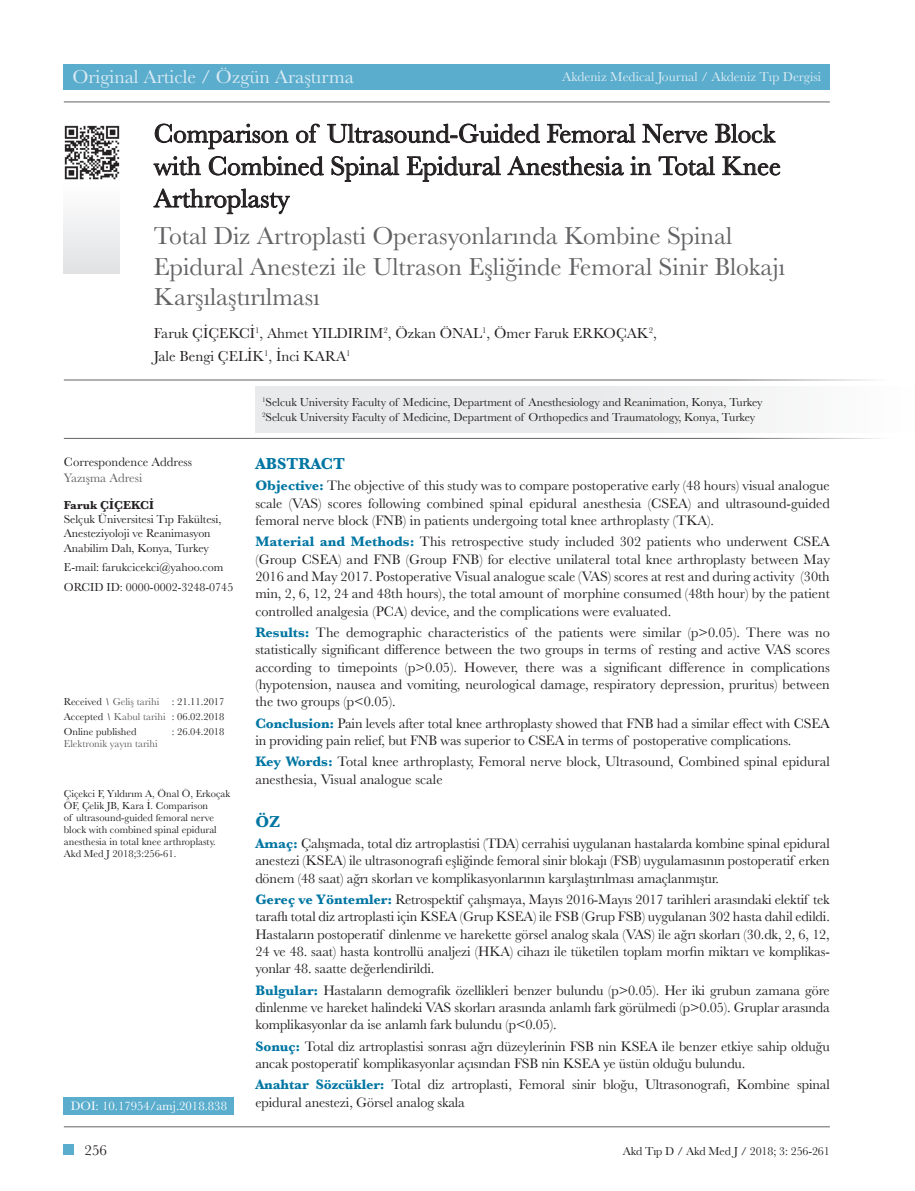
<style>
.page{position:relative;width:915px;height:1191px;background:#fff}
.page>*{position:absolute;margin:0;border:0;box-sizing:border-box;transform-origin:0 0}
.t1{font:27px/32.4px "Baskerville";color:#231f20}
.t2{font:25.5px/30.6px "Baskerville";color:#636366}
.t3{font:19.5px "Baskerville";color:#daebf4}
.t4{font:700 16.5px "Baskerville";color:#0076a3}
.t5{font:15px/22.5px "Baskerville";color:#231f20}
.t6{font:14.25px/17.2px "Baskerville";letter-spacing:-.01em;color:#231f20;text-align:justify}
.t7{font:13.5px "Baskerville";color:#daebf4}
.t8{font:12.75px "Baskerville";color:#fff}
.t9{font:12.75px "Baskerville";color:#231f20}
.t10{font:12.75px "Baskerville";color:#636366}
.t11{font:12px/14.4px "Baskerville";letter-spacing:-.005em;color:#231f20}
.t12{font:700 12px "Baskerville";color:#231f20}
.t13{font:10.5px/12px "Baskerville";color:#231f20;text-align:justify}
.t14{font:10.5px "Baskerville";color:#636366}
.s1{font-style:italic}
.s2{color:#636366}
.s3{font-weight:700;color:#0076a3}
</style>
<div class="page">
<div style="left:64px;top:1144px;width:10px;height:10px;background:#5aadcd"></div>
<hr style="left:64px;top:102px;width:765px;height:1px;background:#636366">
<div style="left:64px;top:1097px;width:170px;height:17px;background:#5aadcd"></div>
<hr style="left:64px;top:1126px;width:765px;height:1px;background:#636366">
<div style="left:64px;top:183px;width:56px;height:91px;background:linear-gradient(to bottom,#fffeff,#e1e1e3)"></div>
<div style="left:64px;top:64px;width:765px;height:25px;background:#5aadcd"></div>
<hr style="left:64px;top:379px;width:850px;height:1px;background:#636366">
<hr style="left:64px;top:438px;width:850px;height:1px;background:#636366">
<div style="left:255px;top:386px;width:659px;height:47px;background:linear-gradient(to right,#e4e5e6,#f9f9f9)"></div>
<svg style="left:155px;top:124px;width:133px;height:25px"></svg>
<svg style="left:296px;top:124px;width:23px;height:19px"></svg>
<svg style="left:327px;top:124px;width:212px;height:19px"></svg>
<svg style="left:547px;top:124px;width:88px;height:19px"></svg>
<svg style="left:642px;top:124px;width:65px;height:19px"></svg>
<svg style="left:714px;top:124px;width:61px;height:19px"></svg>
<svg style="left:153px;top:156px;width:48px;height:19px"></svg>
<svg style="left:209px;top:156px;width:114px;height:19px"></svg>
<svg style="left:331px;top:156px;width:68px;height:26px"></svg>
<svg style="left:406px;top:156px;width:94px;height:26px"></svg>
<svg style="left:507px;top:156px;width:116px;height:19px"></svg>
<svg style="left:630px;top:156px;width:21px;height:19px"></svg>
<svg style="left:658px;top:156px;width:56px;height:19px"></svg>
<svg style="left:722px;top:156px;width:58px;height:19px"></svg>
<svg style="left:153px;top:188px;width:137px;height:26px"></svg>
<img style="left:64px;top:125px;width:56px;height:55px">
<h3 class="t3" style="left:72px;top:64px;width:283px">Original Article / Özgün Araştırma</h3>
<p class="t7" style="left:562px;top:68px;width:260px">Akdeniz Medical Journal / Akdeniz Tıp Dergisi</p>
<h1 class="t1" style="left:154px;top:118px;width:628px">Comparison of Ultrasound-Guided Femoral Nerve Block with Combined Spinal Epidural Anesthesia in Total Knee<br>Arthroplasty</h1>
<h2 class="t2" style="left:154px;top:221px;width:632px">Total Diz Artroplasti Operasyonlarında Kombine Spinal<br>Epidural Anestezi ile Ultrason Eşliğinde Femoral Sinir Blokajı<br>Karşılaştırılması</h2>
<p class="t5" style="left:154px;top:322px;width:504px">Faruk ÇİÇEKCİ<sup>1</sup>, Ahmet YILDIRIM<sup>2</sup>, Özkan ÖNAL<sup>1</sup>, Ömer Faruk ERKOÇAK<sup>2</sup>,<br>Jale Bengi ÇELİK<sup>1</sup>, İnci KARA<sup>1</sup></p>
<p class="t9" style="left:64px;top:454px;width:130px">Correspondence Address</p>
<p class="t10" style="left:64px;top:469px;width:80px">Yazışma Adresi</p>
<p class="t12" style="left:64px;top:496px;width:91px">Faruk ÇİÇEKCİ</p>
<p class="t11" style="left:64px;top:512px;width:159px">Selçuk Üniversitesi Tıp Fakültesi,<br>Anesteziyoloji ve Reanimasyon<br>Anabilim Dalı, Konya, Turkey</p>
<p class="t11" style="left:64px;top:556px;width:171px;line-height:20.5px">E-mail: farukcicekci@yahoo.com<br>ORCID ID: 0000-0002-3248-0745</p>
<p class="t13" style="left:64px;top:694px;width:162px;line-height:15px">Received <span class="s1">\</span> <span class="s2">Geliş tarihi</span> : 21.11.2017<br>Accepted <span class="s1">\</span> <span class="s2">Kabul tarihi</span> : 06.02.2018<br>Online published</p>
<p class="t13" style="left:172px;top:726px;width:54px">: 26.04.2018</p>
<p class="t14" style="left:64px;top:737px;width:95px">Elektronik yayın tarihi</p>
<p class="t13" style="left:64px;top:787px;width:168px;text-align:left">Çiçekci F, Yıldırım A, Önal Ö, Erkoçak ÖF, Çelik JB, Kara İ. Comparison<br>of ultrasound-guided femoral nerve block with combined spinal epidural anesthesia in total knee arthroplasty.<br>Akd Med J 2018;3:256-61.</p>
<p class="t8" style="left:71px;top:1098px;width:158px">DOI: 10.17954/amj.2018.838</p>
<p class="t11" style="left:262px;top:395px;width:502px"><sup>1</sup>Selcuk University Faculty of Medicine, Department of Anesthesiology and Reanimation, Konya, Turkey<br><sup>2</sup>Selcuk University Faculty of Medicine, Department of Orthopedics and Traumatology, Konya, Turkey</p>
<p class="t4" style="left:255px;top:452px;width:91px">ABSTRACT</p>
<p class="t6" style="left:255px;top:477px;width:576px"><span class="s3">Objective:</span> The objective of this study was to compare postoperative early (48 hours) visual analogue scale (VAS) scores following combined spinal epidural anesthesia (CSEA) and ultrasound-guided femoral nerve block (FNB) in patients undergoing total knee arthroplasty (TKA).</p>
<p class="t6" style="left:255px;top:533px;width:576px"><span class="s3">Material and Methods:</span> This retrospective study included 302 patients who underwent CSEA (Group CSEA) and FNB (Group FNB) for elective unilateral total knee arthroplasty between May 2016 and May 2017. Postoperative Visual analogue scale (VAS) scores at rest and during activity (30th min, 2, 6, 12, 24 and 48th hours), the total amount of morphine consumed (48th hour) by the patient controlled analgesia (PCA) device, and the complications were evaluated.</p>
<p class="t6" style="left:255px;top:624px;width:576px"><span class="s3">Results:</span> The demographic characteristics of the patients were similar (p&gt;0.05). There was no statistically significant difference between the two groups in terms of resting and active VAS scores according to timepoints (p&gt;0.05). However, there was a significant difference in complications (hypotension, nausea and vomiting, neurological damage, respiratory depression, pruritus) between the two groups (p&lt;0.05).</p>
<p class="t6" style="left:255px;top:714px;width:575px"><span class="s3">Conclusion:</span> Pain levels after total knee arthroplasty showed that FNB had a similar effect with CSEA in providing pain relief, but FNB was superior to CSEA in terms of postoperative complications.</p>
<p class="t6" style="left:255px;top:753px;width:576px"><span class="s3">Key Words:</span> Total knee arthroplasty, Femoral nerve block, Ultrasound, Combined spinal epidural anesthesia, Visual analogue scale</p>
<p class="t4" style="left:255px;top:809px;width:26px">ÖZ</p>
<p class="t6" style="left:255px;top:835px;width:576px"><span class="s3">Amaç:</span> Çalışmada, total diz artroplastisi (TDA) cerrahisi uygulanan hastalarda kombine spinal epidural anestezi (KSEA) ile ultrasonografi eşliğinde femoral sinir blokajı (FSB) uygulamasının postoperatif erken dönem (48 saat) ağrı skorları ve komplikasyonlarının karşılaştırılması amaçlanmıştır.</p>
<p class="t6" style="left:255px;top:891px;width:576px"><span class="s3">Gereç ve Yöntemler:</span> Retrospektif çalışmaya, Mayıs 2016-Mayıs 2017 tarihleri arasındaki elektif tek taraflı total diz artroplasti için KSEA (Grup KSEA) ile FSB (Grup FSB) uygulanan 302 hasta dahil edildi.<br>Hastaların postoperatif dinlenme ve harekette görsel analog skala (VAS) ile ağrı skorları (30.dk, 2, 6, 12, 24 ve 48. saat) hasta kontrollü analjezi (HKA) cihazı ile tüketilen toplam morfin miktarı ve komplikas&shy;yonlar 48. saatte değerlendirildi.</p>
<p class="t6" style="left:255px;top:981px;width:576px"><span class="s3">Bulgular:</span> Hastaların demografik özellikleri benzer bulundu (p&gt;0.05). Her iki grubun zamana göre dinlenme ve hareket halindeki VAS skorları arasında anlamlı fark görülmedi (p&gt;0.05). Gruplar arasında komplikasyonlar da ise anlamlı fark bulundu (p&lt;0.05).</p>
<p class="t6" style="left:255px;top:1037px;width:575px"><span class="s3">Sonuç:</span> Total diz artroplastisi sonrası ağrı düzeylerinin FSB nin KSEA ile benzer etkiye sahip olduğu ancak postoperatif komplikasyonlar açısından FSB nin KSEA ye üstün olduğu bulundu.</p>
<p class="t6" style="left:255px;top:1076px;width:576px"><span class="s3">Anahtar Sözcükler:</span> Total diz artroplasti, Femoral sinir bloğu, Ultrasonografi, Kombine spinal epidural anestezi, Görsel analog skala</p>
<p class="t5" style="left:84px;top:1138px;width:24px">256</p>
<p class="t11" style="left:622px;top:1144px;width:208px">Akd Tıp D / Akd Med J / 2018; 3: 256-261</p>
</div>
